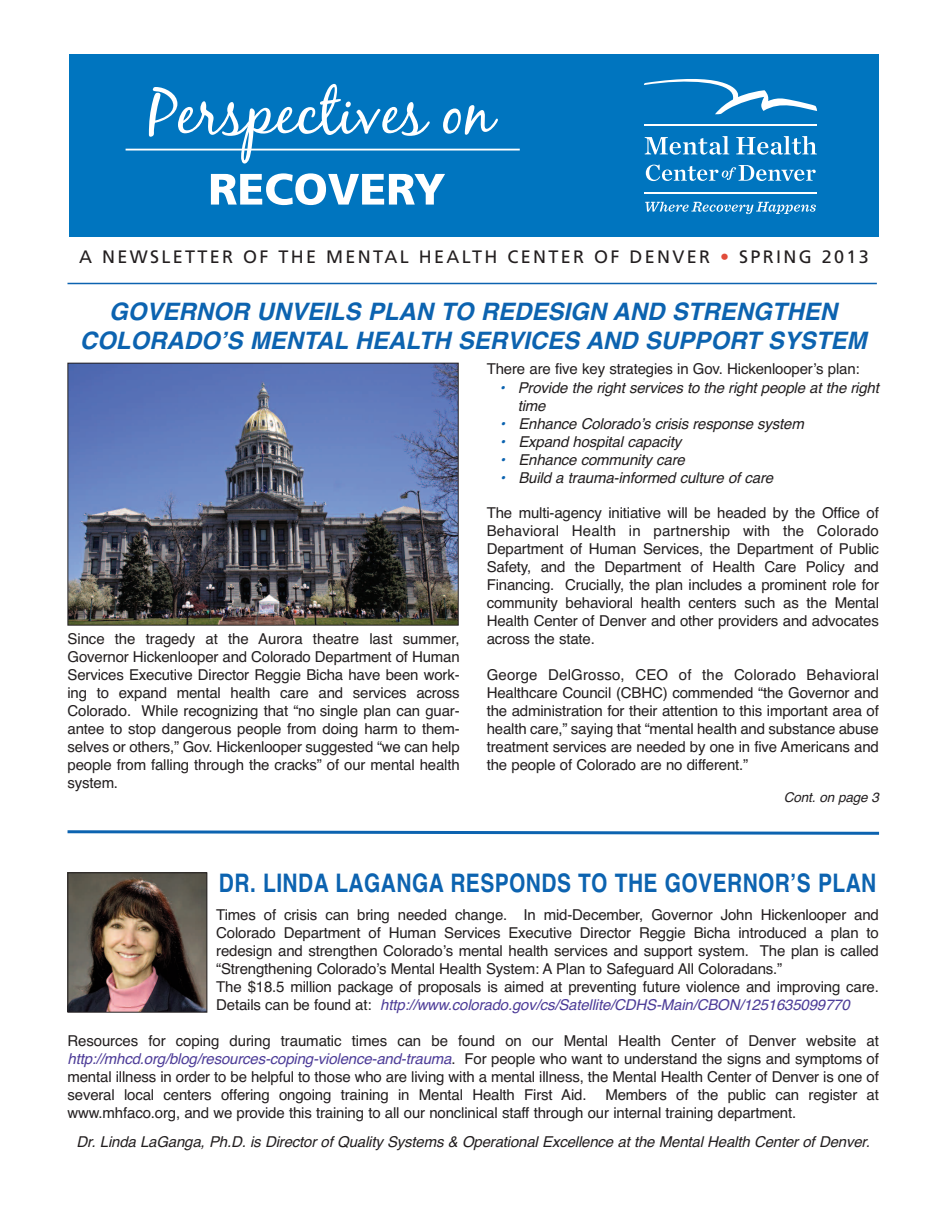
<style>
.page{position:relative;width:945px;height:1215px;background:#fff}
.page>*{position:absolute;margin:0;border:0;box-sizing:border-box;transform-origin:0 0}
.t1{font:700 condensed 25.5px "Helvetica";letter-spacing:.02em;color:#0c63b0}
.t2{font:italic 700 24px/28.8px "Helvetica";color:#0c63b0;text-align:center}
.t3{font:18px "Frutiger";letter-spacing:.13em;color:#231f20}
.t4{font:15px/18px "Helvetica";letter-spacing:-.01em;color:#231f20;text-align:justify}
.t5{font:italic 15px/18px "Helvetica";letter-spacing:-.01em;color:#231f20}
.t6{font:italic 13.5px "Helvetica";letter-spacing:-.01em;color:#231f20}
.s1{color:#e14c3a}
.s2{color:#0c63b0}
.s3{font-style:italic;color:#4d3c98}
</style>
<div class="page">
<hr style="left:68px;top:283px;width:809px;height:1px;background:#0c63b0">
<div style="left:69px;top:54px;width:810px;height:182px;background:#0075bf"></div>
<svg style="left:211px;top:173px;width:234px;height:32px"></svg>
<hr style="left:126px;top:149px;width:394px;height:2px;background:#fff">
<hr style="left:644px;top:192px;width:173px;height:1px;background:#fff">
<hr style="left:644px;top:124px;width:173px;height:1px;background:#fff">
<svg style="left:645px;top:202px;width:171px;height:12px"></svg>
<svg style="left:645px;top:136px;width:84px;height:19px"></svg>
<svg style="left:736px;top:136px;width:81px;height:19px"></svg>
<svg style="left:646px;top:165px;width:170px;height:16px"></svg>
<svg style="left:644px;top:79px;width:173px;height:35px"></svg>
<svg style="left:149px;top:84px;width:281px;height:80px"></svg>
<svg style="left:443px;top:105px;width:55px;height:30px"></svg>
<img style="left:70px;top:874px;width:135px;height:137px">
<div style="left:68px;top:872px;width:139px;height:141px;border:1px solid #231f20"></div>
<svg style="left:67px;top:830px;width:813px;height:5px"></svg>
<img style="left:70px;top:365px;width:387px;height:259px">
<div style="left:68px;top:363px;width:391px;height:263px;border:1px solid #231f20"></div>
<p class="t3" style="left:79px;top:250px;width:791px">A NEWSLETTER OF THE MENTAL HEALTH CENTER OF DENVER <span class="s1">•</span> SPRING 2013</p>
<h2 class="t2" style="left:80px;top:297px;width:788px">GOVERNOR UNVEILS PLAN TO REDESIGN AND STRENGTHEN<br>COLORADO’S MENTAL HEALTH SERVICES AND SUPPORT SYSTEM</h2>
<p class="t4" style="left:67px;top:630px;width:394px">Since the tragedy at the Aurora theatre last summer, Governor Hickenlooper and Colorado Department of Human Services Executive Director Reggie Bicha have been work&shy;ing to expand mental health care and services across Colorado. While recognizing that “no single plan can guar&shy;antee to stop dangerous people from doing harm to them&shy;selves or others,” Gov. Hickenlooper suggested “we can help people from falling through the cracks” of our mental health system.</p>
<p class="t4" style="left:487px;top:360px;width:375px">There are five key strategies in Gov. Hickenlooper’s plan:</p>
<p class="t5" style="left:518px;top:379px;width:363px;text-indent:-18px"><span class="s2">•</span> Provide the right services to the right people at the right time</p>
<p class="t5" style="left:500px;top:415px;width:305px"><span class="s2">•</span> Enhance Colorado’s crisis response system</p>
<p class="t5" style="left:500px;top:433px;width:183px"><span class="s2">•</span> Expand hospital capacity</p>
<p class="t5" style="left:500px;top:451px;width:186px"><span class="s2">•</span> Enhance community care</p>
<p class="t5" style="left:500px;top:469px;width:275px"><span class="s2">•</span> Build a trauma-informed culture of care</p>
<p class="t4" style="left:487px;top:504px;width:394px">The multi-agency initiative will be headed by the Office of Behavioral Health in partnership with the Colorado Department of Human Services, the Department of Public Safety, and the Department of Health Care Policy and Financing. Crucially, the plan includes a prominent role for community behavioral health centers such as the Mental Health Center of Denver and other providers and advocates across the state.</p>
<p class="t4" style="left:487px;top:666px;width:394px">George DelGrosso, CEO of the Colorado Behavioral Healthcare Council (CBHC) commended “the Governor and the administration for their attention to this important area of health care,” saying that “mental health and substance abuse treatment services are needed by one in five Americans and the people of Colorado are no different.”</p>
<p class="t6" style="left:784px;top:789px;width:97px">Cont. on page 3</p>
<h1 class="t1" style="left:219px;top:869px;width:659px">DR. LINDA LAGANGA RESPONDS TO THE GOVERNOR’S PLAN</h1>
<p class="t4" style="left:216px;top:906px;width:664px;text-align:left">Times of crisis can bring needed change. In mid-December, Governor John Hickenlooper and Colorado Department of Human Services Executive Director Reggie Bicha introduced a plan to redesign and strengthen Colorado’s mental health services and support system. The plan is called “Strengthening Colorado’s Mental Health System: A Plan to Safeguard All Coloradans.”<br>The $18.5 million package of proposals is aimed at preventing future violence and improving care.<br>Details can be found at: <span class="s3">http://www.colorado.gov/cs/Satellite/CDHS-Main/CBON/1251635099770</span></p>
<p class="t4" style="left:67px;top:1032px;width:813px">Resources for coping during traumatic times can be found on our Mental Health Center of Denver website at <span class="s3">http://mhcd.org/blog/resources-coping-violence-and-trauma</span>. For people who want to understand the signs and symptoms of mental illness in order to be helpful to those who are living with a mental illness, the Mental Health Center of Denver is one of several local centers offering ongoing training in Mental Health First Aid.</p>
<p class="t4" style="left:68px;top:1086px;width:813px;text-indent:538px">Members of the public can register at www.mhfaco.org, and we provide this training to all our nonclinical staff through our internal training department.</p>
<p class="t5" style="left:76px;top:1133px;width:795px">Dr. Linda LaGanga, Ph.D. is Director of Quality Systems &amp; Operational Excellence at the Mental Health Center of Denver.</p>
</div>
